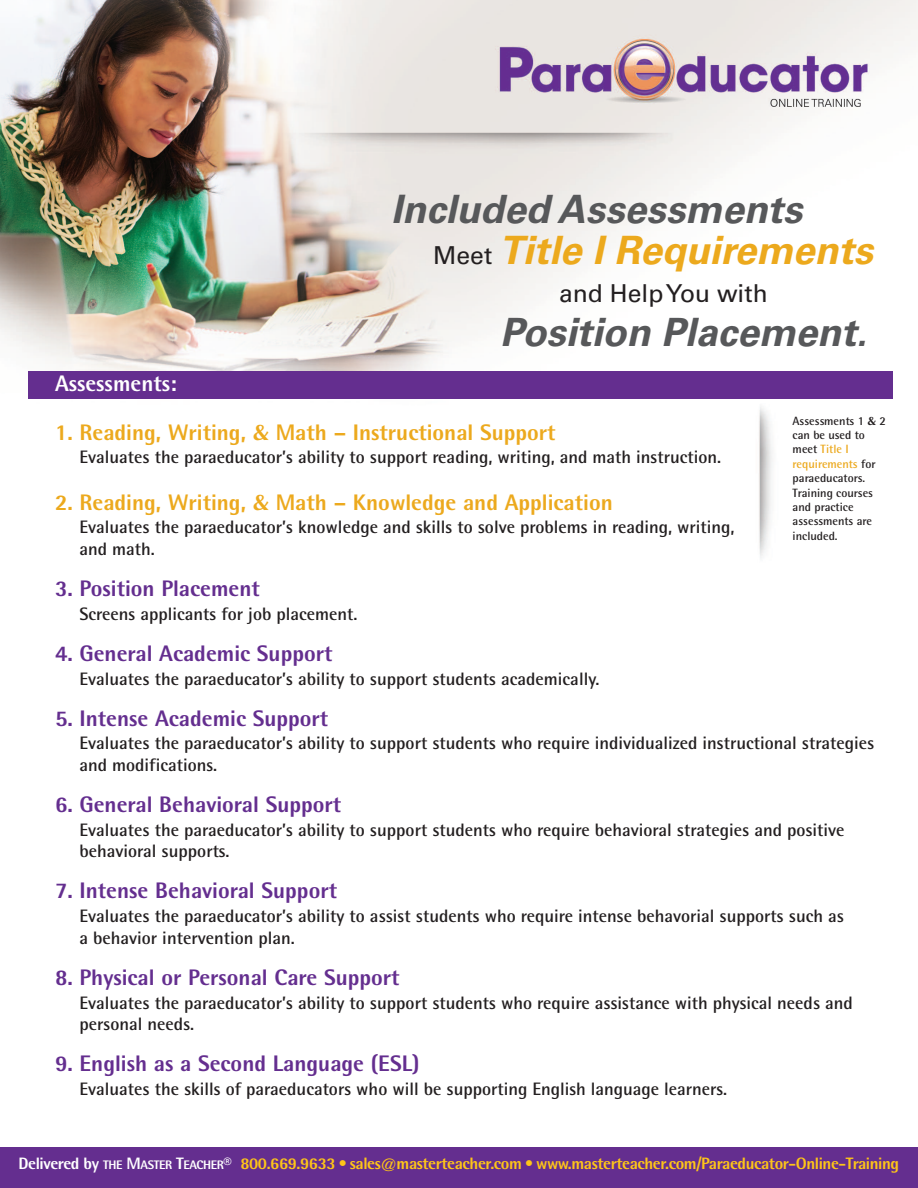
<style>
.page{position:relative;width:918px;height:1188px;background:#fff}
.page>*{position:absolute;margin:0;border:0;box-sizing:border-box;transform-origin:0 0}
.t1{font:italic 700 39px/41.1px "Univers";color:#57585a}
.t2{font:24.75px "Univers";color:#231f20}
.t3{font:800 22.5px "Rotis Semi Sans";color:#642e8f}
.t4{font:800 22.5px "Rotis Semi Sans";color:#eca91d}
.t5{font:800 22.5px "Rotis Semi Sans";color:#fff}
.t6{font:700 18px/21.6px "Rotis Semi Sans";color:#231f20}
.t7{font:800 16.5px "Rotis Semi Sans";letter-spacing:-.025em;color:#fec518}
.t8{font:700 12px/14.4px "Rotis Semi Sans";color:#231f20}
.s1{font-weight:400;font-style:normal;font-size:24.75px;color:#231f20}
.s2{color:#eca91d}
.s3{font-family:"Optima";font-weight:700}
.s4{font-family:"Optima"}
.s5{color:#fff}
.s6{font-size:12.3px;color:#fff}
.s7{font-weight:300}
</style>
<div class="page">
<img style="left:0;top:0;width:918px;height:1148px">
<div style="left:28px;top:371px;width:864px;height:28px;background:#642e8f"></div>
<div style="left:0;top:1148px;width:918px;height:40px;background:#642e8f"></div>
<h1 class="t1" style="left:433px;top:192px;width:441px;text-indent:-42px">Included Assessments<br><span class="s1">Meet</span> <span class="s2">Title I Requirements</span></h1>
<h2 class="t2" style="left:559px;top:285px;width:210px">and HelpYou with</h2>
<h1 class="t1" style="left:500px;top:315px;width:369px">Position Placement.</h1>
<p class="t5" style="left:55px;top:376px;width:123px">Assessments:</p>
<p class="t4" style="left:55px;top:424px;width:502px">1. Reading, Writing, <span class="s3">&amp;</span> Math – Instructional Support</p>
<p class="t6" style="left:80px;top:448px;width:643px">Evaluates the paraeducator’s ability to support reading, writing, and math instruction.</p>
<p class="t4" style="left:55px;top:494px;width:559px">2. Reading, Writing, <span class="s3">&amp;</span> Math – Knowledge and Application</p>
<p class="t6" style="left:80px;top:518px;width:656px">Evaluates the paraeducator’s knowledge and skills to solve problems in reading, writing, and math.</p>
<p class="t3" style="left:55px;top:580px;width:206px">3. Position Placement</p>
<p class="t6" style="left:80px;top:605px;width:279px">Screens applicants for job placement.</p>
<p class="t3" style="left:55px;top:645px;width:279px">4. General Academic Support</p>
<p class="t6" style="left:80px;top:670px;width:521px">Evaluates the paraeducator’s ability to support students academically.</p>
<p class="t3" style="left:55px;top:710px;width:275px">5. Intense Academic Support</p>
<p class="t6" style="left:80px;top:734px;width:796px">Evaluates the paraeducator’s ability to support students who require individualized instructional strategies and modifications.</p>
<p class="t3" style="left:55px;top:796px;width:288px">6. General Behavioral Support</p>
<p class="t6" style="left:80px;top:821px;width:766px">Evaluates the paraeducator’s ability to support students who require behavioral strategies and positive behavioral supports.</p>
<p class="t3" style="left:55px;top:883px;width:284px">7. Intense Behavioral Support</p>
<p class="t6" style="left:80px;top:907px;width:766px">Evaluates the paraeducator’s ability to assist students who require intense behavorial supports such as a behavior intervention plan.</p>
<p class="t3" style="left:55px;top:969px;width:346px">8. Physical or Personal Care Support</p>
<p class="t6" style="left:80px;top:994px;width:775px">Evaluates the paraeducator’s ability to support students who require assistance with physical needs and personal needs.</p>
<p class="t3" style="left:55px;top:1056px;width:366px">9. English as a Second Language (ESL)</p>
<p class="t6" style="left:80px;top:1080px;width:649px">Evaluates the skills of paraeducators who will be supporting English language learners.</p>
<p class="t8" style="left:793px;top:414px;width:95px">Assessments 1 <span class="s4">&amp;</span> 2 can be used to meet <span class="s2">Title I requirements</span> for paraeducators.<br>Training courses and practice assessments are included.</p>
<p class="t7" style="left:19px;top:1158px;width:882px"><span class="s5">Delivered by</span> <span class="s6">THE</span> <span class="s5">M</span><span class="s6">ASTER</span> <span class="s5">T</span><span class="s6">EACHER</span><span class="s5">®</span> 800.669.9633 <span class="s7">•</span> sales@masterteacher.com <span class="s7">•</span> www.masterteacher.com/Paraeducator-Online-Training</p>
</div>
